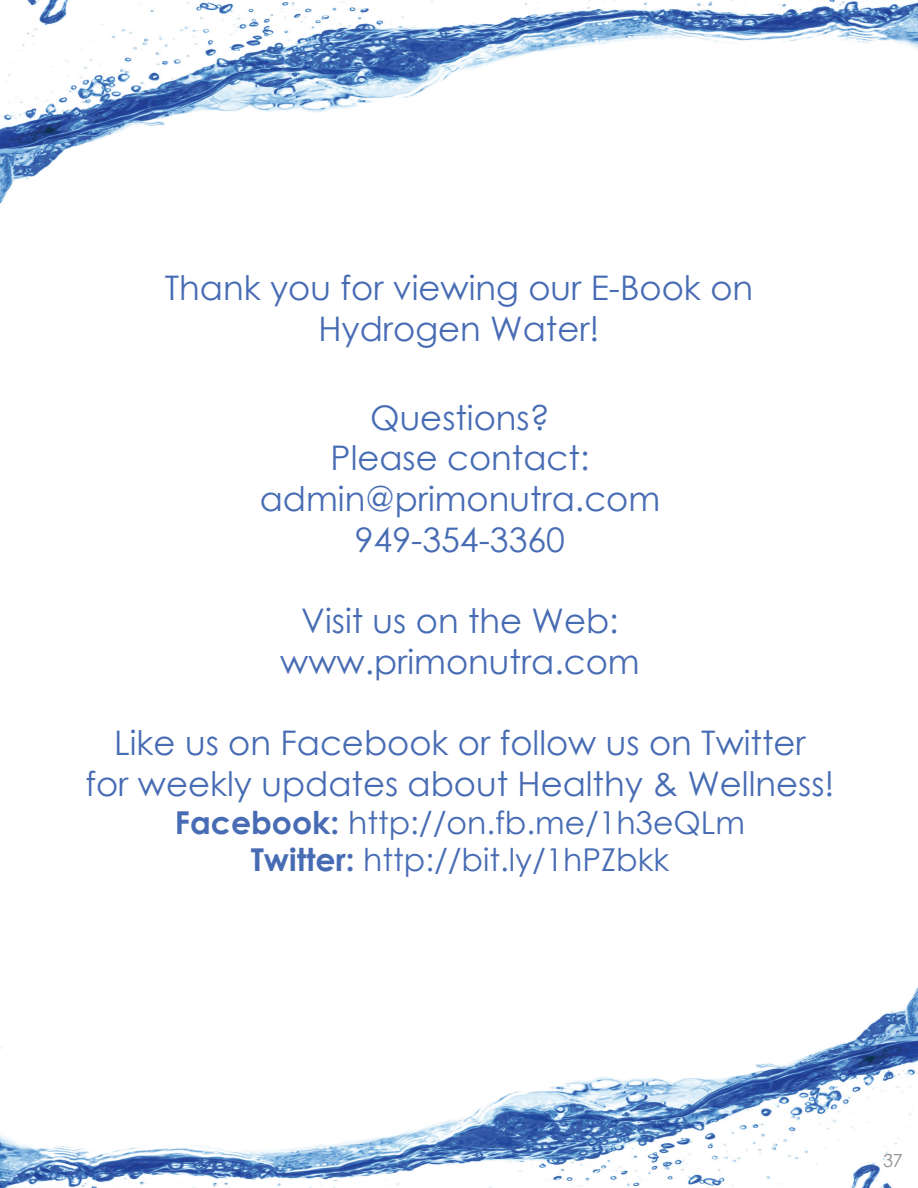
<style>
.page{position:relative;width:918px;height:1188px;background:#fff}
.page>*{position:absolute;margin:0;border:0;box-sizing:border-box;transform-origin:0 0}
.t1{font:33.9px/40.7px "Century Gothic";color:#476cb4;text-align:center}
.t2{font:31.5px/37.8px "Century Gothic";color:#476cb4;text-align:center}
.t3{font:18px "Century Gothic";color:#8f8f8f}
.s1{font-weight:700}
</style>
<div class="page">
<img style="left:0;top:1px;width:918px;height:203px">
<hr style="left:0;top:0;width:918px;height:1px;background:#5d5d5d">
<img style="left:0;top:987px;width:918px;height:201px">
<div style="left:159px;top:1111px;width:263px;height:14px;background:#fff"></div>
<p class="t1" style="left:165px;top:267px;width:590px">Thank you for viewing our E-Book on<br>Hydrogen Water!</p>
<p class="t1" style="left:260px;top:397px;width:402px">Questions?<br>Please contact: admin@primonutra.com<br>949-354-3360</p>
<p class="t1" style="left:280px;top:600px;width:361px">Visit us on the Web: www.primonutra.com</p>
<p class="t1" style="left:85px;top:722px;width:751px">Like us on Facebook or follow us on Twitter<br>for weekly updates about Healthy &amp; Wellness!</p>
<p class="t2" style="left:175px;top:803px;width:572px"><span class="s1">Facebook:</span> http://on.fb.me/1h3eQLm<br><span class="s1">Twitter:</span> http://bit.ly/1hPZbkk</p>
<p class="t3" style="left:883px;top:1148px;width:21px">37</p>
</div>
